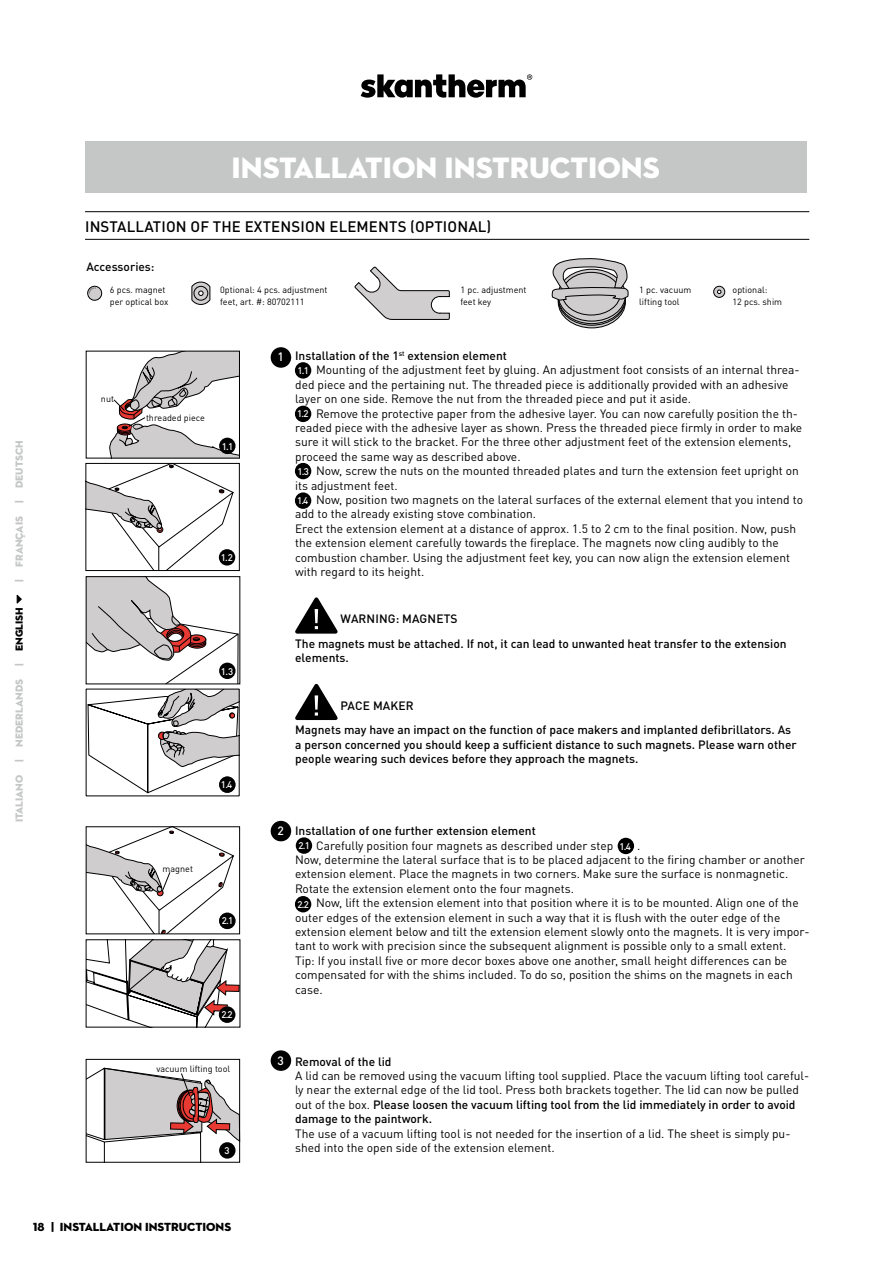
<style>
.page{position:relative;width:893px;height:1263px;background:#fff}
.page>*{position:absolute;margin:0;border:0;box-sizing:border-box;transform-origin:0 0}
.t1{font:30px "Neutraface 2 Display Titling";color:#fff}
.t2{font:500 15px "DIN Pro";letter-spacing:.01em;color:#000}
.t3{font:12px/14.4px "DIN Pro";color:#000}
.t4{font:500 12px/24.9px "DIN Pro";color:#000}
.t5{font:12px "Neutraface 2 Display Titling";color:#000}
.t6{font:500 12px "DIN";color:#fff}
.t7{font:500 12px "DIN Pro";color:#fff}
.t8{font:10.5px "Neutraface 2 Display Titling";color:#c5c6c6}
.t9{font:500 9.6px "DIN";color:#fff}
.t10{font:9px/12px "DIN Pro";color:#000}
.s1{color:#000}
.s2{font-weight:500}
</style>
<div class="page">
<svg style="left:361px;top:74px;width:171px;height:24px"></svg>
<svg style="left:87px;top:286px;width:15px;height:15px"></svg>
<svg style="left:191px;top:282px;width:19px;height:23px"></svg>
<svg style="left:714px;top:286px;width:11px;height:11px"></svg>
<div style="left:713px;top:286px;width:12px;height:12px;border:1px solid #000;border-radius:50%"></div>
<svg style="left:717px;top:290px;width:4px;height:4px"></svg>
<svg style="left:354px;top:267px;width:96px;height:53px"></svg>
<svg style="left:558px;top:276px;width:67px;height:52px"></svg>
<svg style="left:558px;top:272px;width:67px;height:52px"></svg>
<svg style="left:558px;top:269px;width:67px;height:52px"></svg>
<div style="left:562px;top:272px;width:58px;height:43px;background:#cfcdcd;border-radius:50%"></div>
<svg style="left:551px;top:258px;width:78px;height:43px"></svg>
<hr style="left:85px;top:239px;width:724px;height:1px;background:#000">
<hr style="left:85px;top:211px;width:724px;height:1px;background:#000">
<div style="left:85px;top:141px;width:721px;height:51px;background:#c5c6c6"></div>
<svg style="left:295px;top:597px;width:43px;height:37px"></svg>
<svg style="left:295px;top:683px;width:43px;height:38px"></svg>
<div style="left:295px;top:362px;width:16px;height:17px;background:#000;border-radius:50%"></div>
<div style="left:295px;top:406px;width:16px;height:16px;background:#000;border-radius:50%"></div>
<div style="left:295px;top:463px;width:16px;height:16px;background:#000;border-radius:50%"></div>
<div style="left:295px;top:492px;width:16px;height:17px;background:#000;border-radius:50%"></div>
<div style="left:295px;top:896px;width:16px;height:16px;background:#000;border-radius:50%"></div>
<div style="left:271px;top:1050px;width:20px;height:21px;background:#000;border-radius:50%"></div>
<div style="left:271px;top:821px;width:20px;height:20px;background:#000;border-radius:50%"></div>
<div style="left:271px;top:347px;width:20px;height:21px;background:#000;border-radius:50%"></div>
<div style="left:618px;top:838px;width:16px;height:16px;background:#000;border-radius:50%"></div>
<svg style="left:86px;top:1058px;width:154px;height:104px"></svg>
<svg style="left:86px;top:577px;width:154px;height:216px"></svg>
<svg style="left:86px;top:940px;width:154px;height:87px"></svg>
<svg style="left:219px;top:1006px;width:17px;height:17px"></svg>
<svg style="left:86px;top:351px;width:153px;height:219px"></svg>
<div style="left:219px;top:549px;width:16px;height:16px;background:#000;border-radius:50%"></div>
<svg style="left:88px;top:828px;width:146px;height:104px"></svg>
<div style="left:219px;top:1006px;width:16px;height:17px;background:#000;border-radius:50%"></div>
<div style="left:219px;top:913px;width:16px;height:16px;background:#000;border-radius:50%"></div>
<div style="left:219px;top:776px;width:16px;height:17px;background:#000;border-radius:50%"></div>
<div style="left:296px;top:837px;width:16px;height:17px;background:#000;border-radius:50%"></div>
<svg style="left:17px;top:594px;width:5px;height:10px"></svg>
<p class="t8" style="left:13px;top:582px;width:143px;rotate:-90deg">| FRANÇAIS | DEUTSCH</p>
<p class="t8" style="left:13px;top:822px;width:217px;rotate:-90deg">ITALIANO | NEDERLANDS | <span class="s1">ENGLISH</span></p>
<h1 class="t1" style="left:232px;top:149px;width:430px">INSTALLATION INSTRUCTIONS</h1>
<p class="t2" style="left:85px;top:214px;width:408px">INSTALLATION OF THE EXTENSION ELEMENTS (OPTIONAL)</p>
<p class="t4" style="left:86px;top:253px;width:70px">Accessories:</p>
<p class="t10" style="left:110px;top:283px;width:60px">6 pcs. magnet per optical box</p>
<p class="t10" style="left:220px;top:283px;width:109px">0ptional: 4 pcs. adjustment feet, art. #: 80702111</p>
<p class="t10" style="left:733px;top:283px;width:51px">optional:<br>12 pcs. shim</p>
<p class="t10" style="left:460px;top:283px;width:67px">1 pc. adjustment feet key</p>
<p class="t10" style="left:639px;top:283px;width:54px">1 pc. vacuum lifting tool</p>
<p class="t10" style="left:101px;top:391px;width:15px">nut</p>
<p class="t10" style="left:146px;top:411px;width:60px">threaded piece</p>
<p class="t9" style="left:222px;top:440px;width:13px">1.1</p>
<p class="t9" style="left:221px;top:552px;width:14px">1.2</p>
<p class="t9" style="left:221px;top:665px;width:14px">1.3</p>
<p class="t9" style="left:221px;top:779px;width:13px">1.4</p>
<p class="t10" style="left:163px;top:862px;width:32px">magnet</p>
<p class="t9" style="left:222px;top:915px;width:13px">2.1</p>
<p class="t9" style="left:221px;top:1009px;width:13px">2.2</p>
<p class="t10" style="left:156px;top:1062px;width:75px">vacuum lifting tool</p>
<p class="t9" style="left:225px;top:1144px;width:7px">3</p>
<p class="t7" style="left:278px;top:347px;width:8px">1</p>
<p class="t4" style="left:295px;top:342px;width:213px">Installation of the 1<sup>st</sup> extension element</p>
<p class="t3" style="left:316px;top:362px;width:485px">Mounting of the adjustment feet by gluing. An adjustment foot consists of an internal threa-</p>
<p class="t3" style="left:295px;top:376px;width:495px">ded piece and the pertaining nut. The threaded piece is additionally provided with an adhesive</p>
<p class="t3" style="left:295px;top:390px;width:398px">layer on one side. Remove the nut from the threaded piece and put it aside.</p>
<p class="t3" style="left:316px;top:405px;width:483px">Remove the protective paper from the adhesive layer. You can now carefully position the th-</p>
<p class="t3" style="left:295px;top:419px;width:509px">readed piece with the adhesive layer as shown. Press the threaded piece firmly in order to make</p>
<p class="t3" style="left:295px;top:434px;width:498px">sure it will stick to the bracket. For the three other adjustment feet of the extension elements,</p>
<p class="t3" style="left:295px;top:448px;width:227px">proceed the same way as described above.</p>
<p class="t3" style="left:316px;top:462px;width:484px">Now, screw the nuts on the mounted threaded plates and turn the extension feet upright on</p>
<p class="t3" style="left:295px;top:477px;width:104px">its adjustment feet.</p>
<p class="t3" style="left:316px;top:491px;width:488px">Now, position two magnets on the lateral surfaces of the external element that you intend to</p>
<p class="t3" style="left:295px;top:506px;width:242px">add to the already existing stove combination.</p>
<p class="t3" style="left:295px;top:520px;width:503px">Erect the extension element at a distance of approx. 1.5 to 2 cm to the final position. Now, push</p>
<p class="t3" style="left:295px;top:534px;width:485px">the extension element carefully towards the fireplace. The magnets now cling audibly to the</p>
<p class="t3" style="left:295px;top:549px;width:497px">combustion chamber. Using the adjustment feet key, you can now align the extension element</p>
<p class="t3" style="left:295px;top:563px;width:131px">with regard to its height.</p>
<p class="t4" style="left:295px;top:605px;width:493px;text-indent:45px">WARNING: MAGNETS<br>The magnets must be attached. If not, it can lead to unwanted heat transfer to the extension</p>
<p class="t4" style="left:295px;top:644px;width:55px">elements.</p>
<p class="t4" style="left:295px;top:691px;width:498px;text-indent:45px">PACE MAKER<br>Magnets may have an impact on the function of pace makers and implanted defibrillators. As</p>
<p class="t4" style="left:295px;top:736px;width:503px;line-height:14.4px">a person concerned you should keep a sufficient distance to such magnets. Please warn other people wearing such devices before they approach the magnets.</p>
<p class="t9" style="left:297px;top:364px;width:13px">1.1</p>
<p class="t9" style="left:297px;top:407px;width:13px">1.2</p>
<p class="t9" style="left:297px;top:465px;width:13px">1.3</p>
<p class="t9" style="left:297px;top:495px;width:13px">1.4</p>
<p class="t6" style="left:278px;top:823px;width:8px">2</p>
<p class="t4" style="left:295px;top:817px;width:242px">Installation of one further extension element</p>
<p class="t3" style="left:316px;top:837px;width:299px">Carefully position four magnets as described under step</p>
<p class="t3" style="left:295px;top:837px;width:511px;text-indent:342px">.<br>Now, determine the lateral surface that is to be placed adjacent to the firing chamber or another extension element. Place the magnets in two corners. Make sure the surface is nonmagnetic.<br>Rotate the extension element onto the four magnets.</p>
<p class="t3" style="left:295px;top:894px;width:516px;text-indent:21px">Now, lift the extension element into that position where it is to be mounted. Align one of the outer edges of the extension element in such a way that it is flush with the outer edge of the extension element below and tilt the extension element slowly onto the magnets. It is very impor&shy;tant to work with precision since the subsequent alignment is possible only to a small extent.<br>Tip: If you install five or more decor boxes above one another, small height differences can be compensated for with the shims included. To do so, position the shims on the magnets in each case.</p>
<p class="t9" style="left:298px;top:839px;width:13px">2.1</p>
<p class="t9" style="left:620px;top:840px;width:13px">1.4</p>
<p class="t9" style="left:297px;top:898px;width:13px">2.2</p>
<p class="t6" style="left:278px;top:1053px;width:8px">3</p>
<p class="t4" style="left:295px;top:1047px;width:98px">Removal of the lid</p>
<p class="t3" style="left:295px;top:1067px;width:515px">A lid can be removed using the vacuum lifting tool supplied. Place the vacuum lifting tool careful&shy;ly near the external edge of the lid tool. Press both brackets together. The lid can now be pulled out of the box. <span class="s2">Please loosen the vacuum lifting tool from the lid immediately in order to avoid damage to the paintwork.</span></p>
<p class="t3" style="left:295px;top:1125px;width:497px">The use of a vacuum lifting tool is not needed for the insertion of a lid. The sheet is simply pu&shy;shed into the open side of the extension element.</p>
<p class="t5" style="left:51px;top:1219px;width:182px">| INSTALLATION INSTRUCTIONS</p>
<p class="t5" style="left:33px;top:1219px;width:13px">18</p>
</div>
